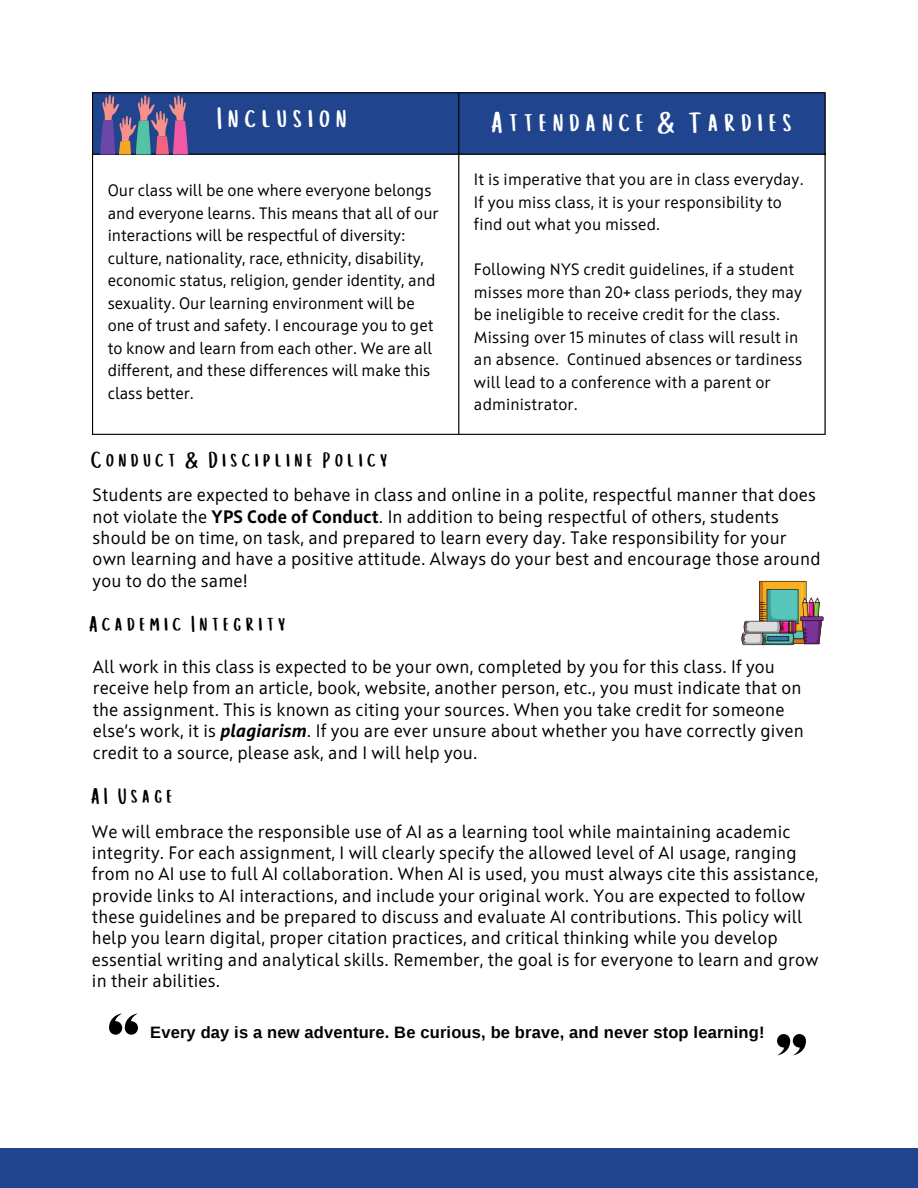
<style>
.page{position:relative;width:918px;height:1188px;background:#20448d}
.page>*{position:absolute;margin:0;border:0;box-sizing:border-box;transform-origin:0 0}
.t1{font:30px "Cup Cakes";color:#fff}
.t2{font:22.5px "Cup Cakes";color:#000}
.t3{font:18px/21.3px "Squad";letter-spacing:.01em;color:#000}
.t4{font:16.5px/22.5px "Squad";color:#000}
.t5{font:700 16.5px "Liberation Sans";letter-spacing:.01em;color:#000}
.s1{font-weight:700}
.s2{font-weight:700;font-style:italic}
</style>
<div class="page">
<div style="left:0;top:0;width:918px;height:1147px;background:#fff"></div>
<div style="left:93px;top:93px;width:731px;height:61px;background:#20448d"></div>
<hr style="left:92px;top:93px;width:1px;height:341px;background:#000">
<hr style="left:458px;top:93px;width:1px;height:341px;background:#000">
<hr style="left:824px;top:93px;width:2px;height:341px;background:#000">
<hr style="left:92px;top:92px;width:734px;height:1px;background:#000">
<hr style="left:92px;top:154px;width:734px;height:1px;background:#000">
<hr style="left:92px;top:434px;width:734px;height:1px;background:#000">
<svg style="left:100px;top:95px;width:88px;height:59px;background:#76638e"></svg>
<svg style="left:777px;top:1034px;width:29px;height:21px"></svg>
<svg style="left:109px;top:1014px;width:29px;height:21px"></svg>
<svg style="left:742px;top:581px;width:82px;height:64px"></svg>
<p class="t1" style="left:218px;top:99px;width:137px">Inclusion</p>
<h1 class="t1" style="left:492px;top:103px;width:308px">Attendance &amp; Tardies</h1>
<p class="t4" style="left:108px;top:181px;width:332px">Our class will be one where everyone belongs and everyone learns. This means that all of our interactions will be respectful of diversity: culture, nationality, race, ethnicity, disability, economic status, religion, gender identity, and sexuality. Our learning environment will be one of trust and safety. I encourage you to get to know and learn from each other. We are all different, and these differences will make this class better.</p>
<p class="t4" style="left:474px;top:169px;width:331px">It is imperative that you are in class everyday.<br>If you miss class, it is your responsibility to find out what you missed.</p>
<p class="t4" style="left:474px;top:259px;width:330px">Following NYS credit guidelines, if a student misses more than 20+ class periods, they may be ineligible to receive credit for the class.<br>Missing over 15 minutes of class will result in an absence. Continued absences or tardiness will lead to a conference with a parent or administrator.</p>
<p class="t2" style="left:91px;top:446px;width:302px">Conduct &amp; Discipline Policy</p>
<h2 class="t3" style="left:93px;top:486px;width:730px">Students are expected to behave in class and online in a polite, respectful manner that does not violate the <span class="s1">YPS Code of Conduct</span>. In addition to being respectful of others, students should be on time, on task, and prepared to learn every day. Take responsibility for your own learning and have a positive attitude. Always do your best and encourage those around you to do the same!</h2>
<h2 class="t2" style="left:89px;top:609px;width:202px">Academic Integrity</h2>
<p class="t3" style="left:93px;top:658px;width:713px">All work in this class is expected to be your own, completed by you for this class. If you receive help from an article, book, website, another person, etc., you must indicate that on the assignment. This is known as citing your sources. When you take credit for someone else’s work, it is <span class="s2">plagiarism</span>. If you are ever unsure about whether you have correctly given credit to a source, please ask, and I will help you.</p>
<p class="t2" style="left:91px;top:782px;width:88px">AI Usage</p>
<h2 class="t3" style="left:92px;top:822px;width:728px">We will embrace the responsible use of AI as a learning tool while maintaining academic integrity. For each assignment, I will clearly specify the allowed level of AI usage, ranging from no AI use to full AI collaboration. When AI is used, you must always cite this assistance, provide links to AI interactions, and include your original work. You are expected to follow these guidelines and be prepared to discuss and evaluate AI contributions. This policy will help you learn digital, proper citation practices, and critical thinking while you develop essential writing and analytical skills. Remember, the goal is for everyone to learn and grow in their abilities.</h2>
<h1 class="t5" style="left:150px;top:1024px;width:616px">Every day is a new adventure. Be curious, be brave, and never stop learning!</h1>
</div>
